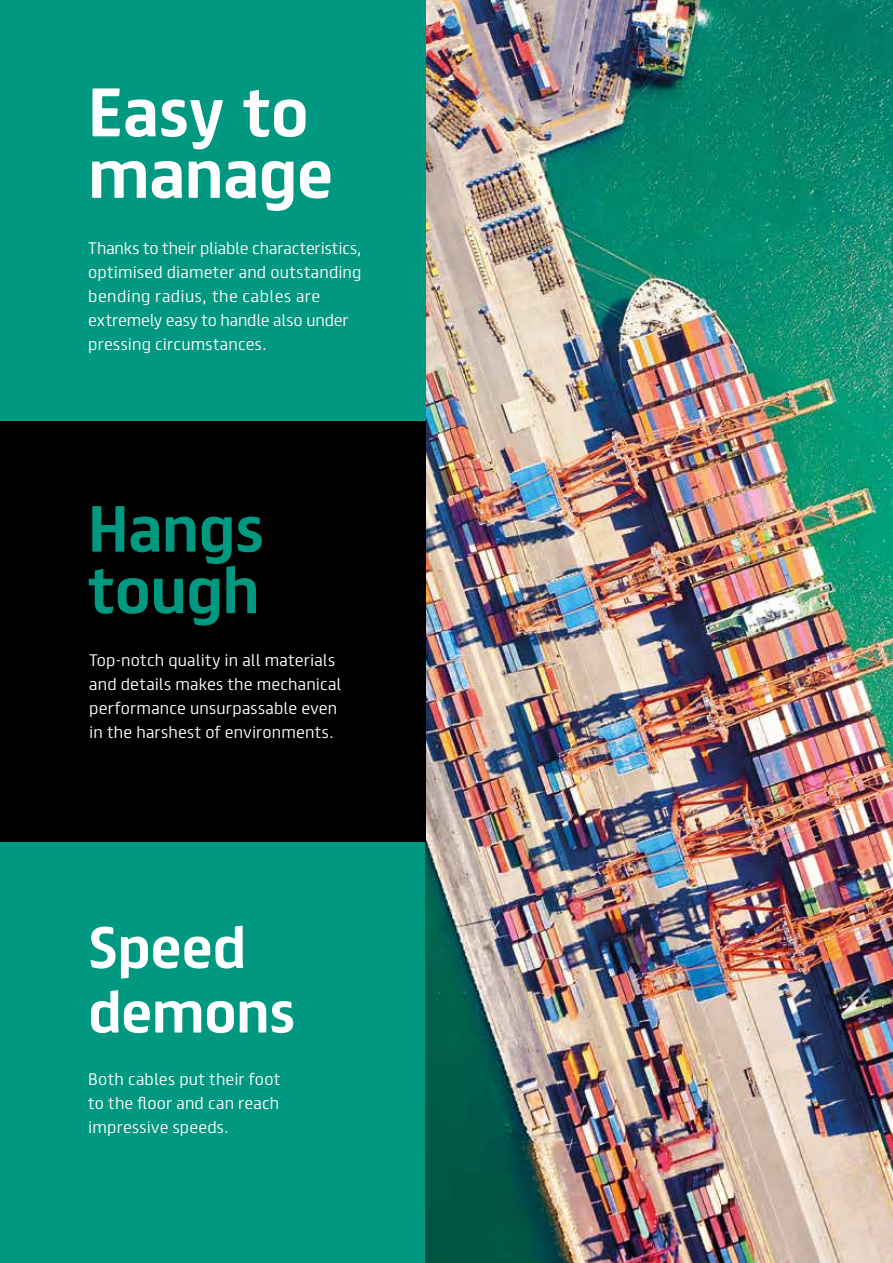
<style>
.page{position:relative;width:893px;height:1263px;background:#fff}
.page>*{position:absolute;margin:0;border:0;box-sizing:border-box;transform-origin:0 0}
.t1{font:700 61.5px/61.5px "FS Truman";letter-spacing:-.005em;color:#fff}
.t2{font:700 58.5px/61.5px "FS Truman";letter-spacing:-.005em;color:#009880}
.t3{font:700 52.5px/64.5px "FS Truman";letter-spacing:-.005em;color:#fff}
.t4{font:300 15px/24px "FS Truman";letter-spacing:.01em;color:#fff}
</style>
<div class="page">
<img style="left:424px;top:0;width:469px;height:1263px">
<div style="left:0;top:0;width:425px;height:421px;background:#009880"></div>
<div style="left:0;top:421px;width:425px;height:421px;background:#000"></div>
<div style="left:0;top:842px;width:424px;height:421px;background:#009880"></div>
<h1 class="t1" style="left:88px;top:76px;width:247px">Easy to manage</h1>
<p class="t4" style="left:88px;top:235px;width:275px">Thanks to their pliable characteristics, optimised diameter and outstanding bending radius, the cables are extremely easy to handle also under pressing circumstances.</p>
<h2 class="t2" style="left:88px;top:493px;width:177px">Hangs tough</h2>
<p class="t4" style="left:89px;top:647px;width:254px">Top-notch quality in all materials and details makes the mechanical performance unsurpassable even in the harshest of environments.</p>
<h3 class="t3" style="left:88px;top:911px;width:209px">Speed demons</h3>
<p class="t4" style="left:88px;top:1065px;width:194px;text-align:justify">Both cables put their foot to the floor and can reach impressive speeds.</p>
</div>
